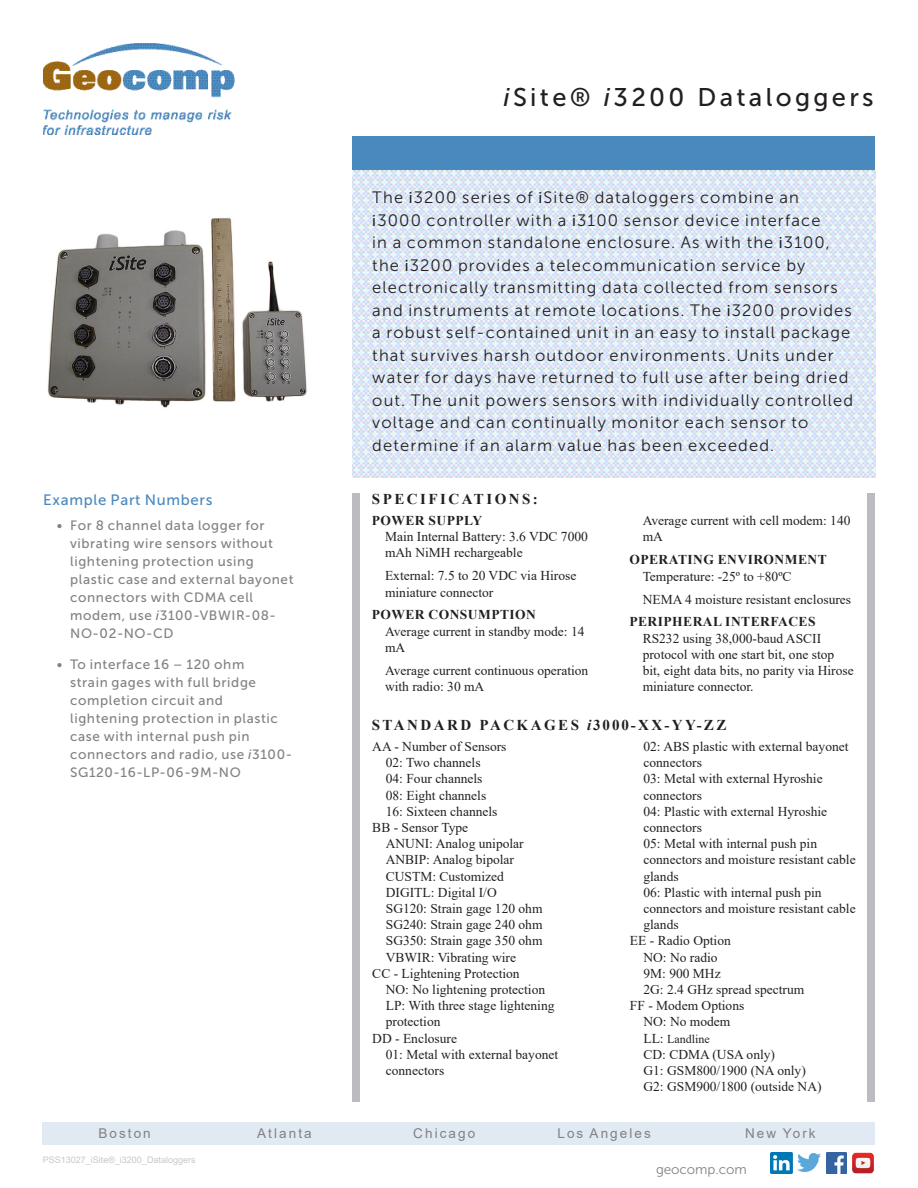
<style>
.page{position:relative;width:918px;height:1188px;background:#fff}
.page>*{position:absolute;margin:0;border:0;box-sizing:border-box;transform-origin:0 0}
.t1{font:25.5px "Museo Sans 500";letter-spacing:.13em;color:#231f20}
.Body_text{font:16.5px/22.5px "Museo Sans 300";letter-spacing:.07em;color:#231f20}
.t2{font:700 15px "Times New Roman";letter-spacing:.165em;color:#231f20}
.Body_text-2{font:15px "Museo Sans 500";letter-spacing:.045em;color:#4a89be}
.t3{font:13.5px/16.2px "Times New Roman";color:#231f20}
.t4{font:13.5px/18px "Museo Sans 500";letter-spacing:.045em;color:#808285}
.t5{font:700 13.5px "Times New Roman";letter-spacing:.035em;color:#231f20}
.t6{font:13.5px "Arial";letter-spacing:.155em;color:#808285}
.t7{font:13.5px "Museo Sans 300";letter-spacing:-.005em;color:#808285}
.t8{font:12px "Times New Roman";color:#231f20}
.t9{font:9px "Arial";color:#c7c8ca}
.s1{font-style:italic}
.s2{font-family:"Myriad Pro"}
.s3{font-size:13.5px}
</style>
<div class="page">
<img style="left:827px;top:1152px;width:20px;height:21px">
<img style="left:798px;top:1154px;width:23px;height:17px">
<img style="left:770px;top:1152px;width:23px;height:21px">
<img style="left:853px;top:1152px;width:20px;height:21px">
<img style="left:43px;top:43px;width:191px;height:91px">
<div style="left:43px;top:1122px;width:832px;height:23px;background:#e1e9f3"></div>
<div style="left:352px;top:136px;width:523px;height:35px;background:#4a89be"></div>
<img style="left:47px;top:218px;width:260px;height:190px">
<img style="left:352px;top:171px;width:523px;height:306px">
<div style="left:867px;top:494px;width:7px;height:608px;background:#bcbbbf"></div>
<div style="left:352px;top:494px;width:8px;height:608px;background:#bcbbbf"></div>
<p class="t1" style="left:503px;top:83px;width:372px"><span class="s1">i</span>Site® <span class="s1">i</span>3200 Dataloggers</p>
<p class="Body_text-2" style="left:43px;top:491px;width:171px">Example Part Numbers</p>
<p class="t4" style="left:70px;top:516px;width:225px;text-indent:-14px">• For 8 channel data logger for vibrating wire sensors without lightening protection using plastic case and external bayonet connectors with CDMA cell modem, use <span class="s1">i</span>3100-VBWIR-08-<br>NO-02-NO-CD</p>
<p class="t4" style="left:70px;top:655px;width:223px;text-indent:-14px">• To interface 16 – 120 ohm<br>strain gages with full bridge completion circuit and lightening protection in plastic case with internal push pin connectors and radio, use <span class="s1">i</span>3100-<br>SG120-16-LP-06-9M-NO</p>
<p class="Body_text" style="left:372px;top:187px;width:482px">The <span class="s2">i</span>3200 series of <span class="s2">i</span>Site® dataloggers combine an<br><span class="s2">i</span>3000 controller with a <span class="s2">i</span>3100 sensor device interface<br>in a common standalone enclosure. As with the <span class="s2">i</span>3100, the <span class="s2">i</span>3200 provides a telecommunication service by electronically transmitting data collected from sensors and instruments at remote locations. The <span class="s2">i</span>3200 provides a robust self-contained unit in an easy to install package that survives harsh outdoor environments. Units under water for days have returned to full use after being dried out. The unit powers sensors with individually controlled voltage and can continually monitor each sensor to determine if an alarm value has been exceeded.</p>
<p class="t2" style="left:372px;top:488px;width:167px">SPECIFICATIONS:</p>
<p class="t5" style="left:372px;top:511px;width:112px">POWER SUPPLY</p>
<p class="t3" style="left:385px;top:528px;width:204px">Main Internal Battery: 3.6 VDC 7000 mAh NiMH rechargeable</p>
<p class="t3" style="left:385px;top:567px;width:193px">External: 7.5 to 20 VDC via Hirose miniature connector</p>
<p class="t5" style="left:372px;top:605px;width:166px">POWER CONSUMPTION</p>
<p class="t3" style="left:385px;top:623px;width:201px">Average current in standby mode: 14 mA</p>
<p class="t3" style="left:385px;top:662px;width:205px">Average current continuous operation with radio: 30 mA</p>
<p class="t3" style="left:643px;top:512px;width:209px">Average current with cell modem: 140 mA</p>
<p class="t5" style="left:629px;top:550px;width:199px">OPERATING ENVIRONMENT</p>
<p class="t3" style="left:643px;top:568px;width:150px">Temperature: -25º to +80ºC</p>
<p class="t3" style="left:643px;top:590px;width:210px">NEMA 4 moisture resistant enclosures</p>
<p class="t5" style="left:629px;top:612px;width:188px">PERIPHERAL INTERFACES</p>
<p class="t3" style="left:643px;top:630px;width:213px">RS232 using 38,000-baud ASCII protocol with one start bit, one stop bit, eight data bits, no parity via Hirose miniature connector.</p>
<p class="t2" style="left:372px;top:714px;width:356px">STANDARD PACKAGES <span class="s1">i</span>3000-XX-YY-ZZ</p>
<p class="t3" style="left:372px;top:738px;width:136px">AA - Number of Sensors</p>
<p class="t3" style="left:386px;top:754px;width:96px">02: Two channels</p>
<p class="t3" style="left:386px;top:770px;width:98px">04: Four channels</p>
<p class="t3" style="left:386px;top:786px;width:102px">08: Eight channels</p>
<p class="t3" style="left:386px;top:803px;width:113px">16: Sixteen channels</p>
<p class="t3" style="left:372px;top:819px;width:97px">BB - Sensor Type</p>
<p class="t3" style="left:386px;top:835px;width:139px">ANUNI: Analog unipolar</p>
<p class="t3" style="left:386px;top:851px;width:130px">ANBIP: Analog bipolar</p>
<p class="t3" style="left:386px;top:867px;width:120px">CUSTM: Customized</p>
<p class="t3" style="left:386px;top:884px;width:112px">DIGITL: Digital I/O</p>
<p class="t3" style="left:386px;top:900px;width:158px">SG120: Strain gage 120 ohm</p>
<p class="t3" style="left:386px;top:916px;width:158px">SG240: Strain gage 240 ohm</p>
<p class="t3" style="left:386px;top:932px;width:158px">SG350: Strain gage 350 ohm</p>
<p class="t3" style="left:386px;top:948px;width:132px">VBWIR: Vibrating wire</p>
<p class="t3" style="left:372px;top:965px;width:149px">CC - Lightening Protection</p>
<p class="t3" style="left:386px;top:981px;width:161px">NO: No lightening protection</p>
<p class="t3" style="left:386px;top:997px;width:170px">LP: With three stage lightening protection</p>
<p class="t3" style="left:372px;top:1029px;width:86px">DD - Enclosure</p>
<p class="t3" style="left:386px;top:1046px;width:174px">01: Metal with external bayonet connectors</p>
<p class="t3" style="left:643px;top:738px;width:207px">02: ABS plastic with external bayonet connectors</p>
<p class="t3" style="left:643px;top:770px;width:181px">03: Metal with external Hyroshie connectors</p>
<p class="t3" style="left:643px;top:803px;width:185px">04: Plastic with external Hyroshie connectors</p>
<p class="t3" style="left:643px;top:835px;width:214px">05: Metal with internal push pin connectors and moisture resistant cable glands</p>
<p class="t3" style="left:643px;top:884px;width:214px">06: Plastic with internal push pin connectors and moisture resistant cable glands</p>
<p class="t3" style="left:630px;top:932px;width:102px">EE - Radio Option</p>
<p class="t3" style="left:643px;top:948px;width:76px">NO: No radio</p>
<p class="t3" style="left:643px;top:965px;width:79px">9M: 900 MHz</p>
<p class="t3" style="left:643px;top:981px;width:162px">2G: 2.4 GHz spread spectrum</p>
<p class="t3" style="left:630px;top:997px;width:116px">FF - Modem Options</p>
<p class="t3" style="left:643px;top:1013px;width:88px">NO: No modem</p>
<p class="t8" style="left:643px;top:1030px;width:68px"><span class="s3">LL:</span> Landline</p>
<p class="t3" style="left:643px;top:1046px;width:133px">CD: CDMA (USA only)</p>
<p class="t3" style="left:643px;top:1062px;width:164px">G1: GSM800/1900 (NA only)</p>
<p class="t3" style="left:643px;top:1078px;width:180px">G2: GSM900/1800 (outside NA)</p>
<p class="t6" style="left:98px;top:1124px;width:54px">Boston</p>
<p class="t6" style="left:257px;top:1124px;width:56px">Atlanta</p>
<p class="t6" style="left:413px;top:1124px;width:64px">Chicago</p>
<p class="t6" style="left:557px;top:1124px;width:95px">Los Angeles</p>
<p class="t6" style="left:745px;top:1124px;width:72px">New York</p>
<p class="t9" style="left:43px;top:1154px;width:154px">PSS13027_iSite®_i3200_Dataloggers</p>
<p class="t7" style="left:656px;top:1162px;width:92px">geocomp.com</p>
</div>
